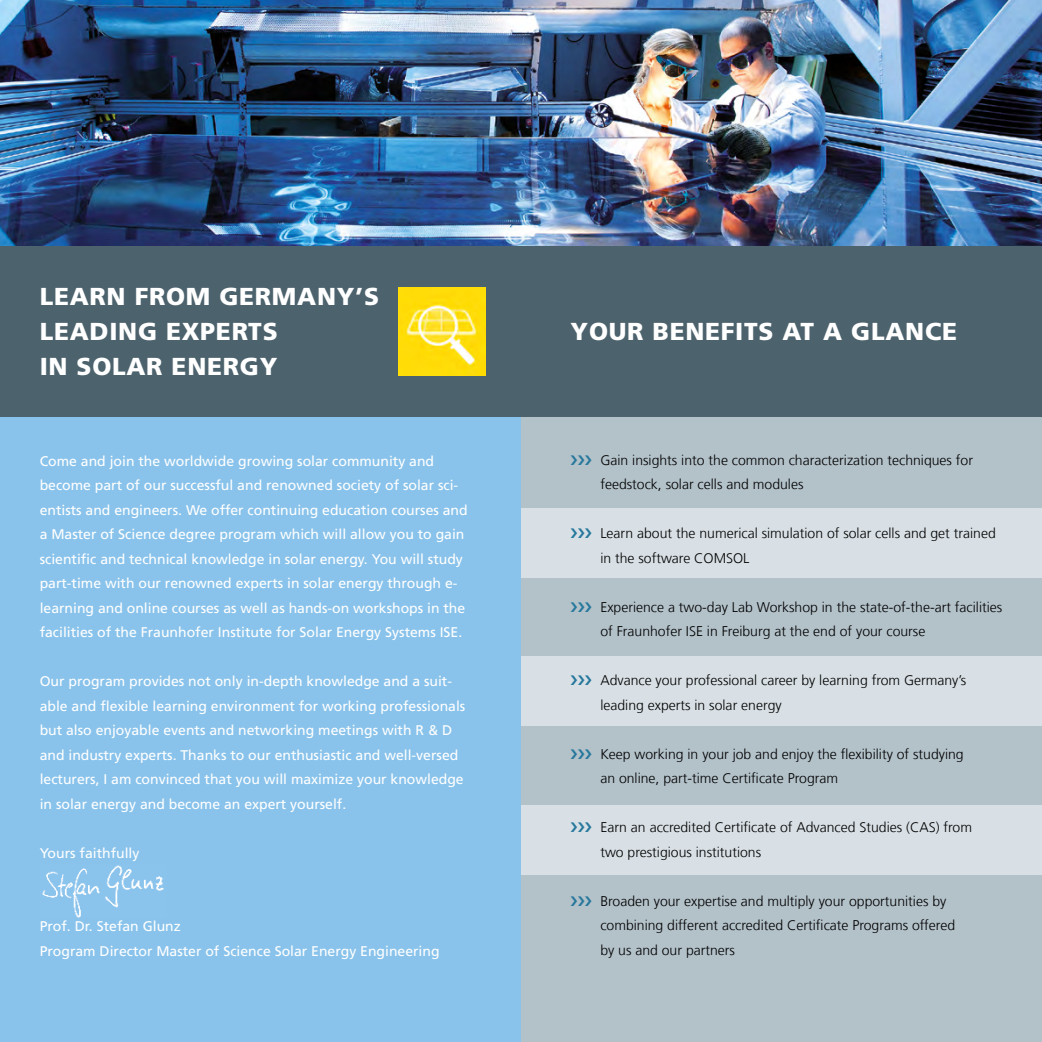
<style>
.page{position:relative;width:1042px;height:1042px;background:#fff}
.page>*{position:absolute;margin:0;border:0;box-sizing:border-box;transform-origin:0 0}
.t1{font:900 24.5px/35px "Frutiger LT Com";letter-spacing:.03em;color:#fff}
.t2{font:14px/24.5px "Frutiger LT Com";color:#fff}
.t3{font:300 14px/24.5px "Frutiger LT Com";color:#000}
</style>
<div class="page">
<div style="left:0;top:417px;width:521px;height:625px;background:#89c3eb"></div>
<div style="left:0;top:245px;width:521px;height:172px;background:#4c626c"></div>
<img style="left:42px;top:865px;width:122px;height:52px">
<img style="left:398px;top:288px;width:88px;height:88px">
<div style="left:521px;top:417px;width:521px;height:625px;background:#b3c1c9"></div>
<div style="left:521px;top:245px;width:521px;height:172px;background:#4c626c"></div>
<div style="left:521px;top:805px;width:521px;height:69px;background:#d8e0e5"></div>
<div style="left:521px;top:657px;width:521px;height:69px;background:#d8e0e5"></div>
<div style="left:521px;top:508px;width:521px;height:70px;background:#d8e0e5"></div>
<img style="left:0;top:0;width:1042px;height:245px">
<h1 class="t1" style="left:40px;top:279px;width:341px">LEARN FROM GERMANY’S<br>LEADING EXPERTS<br>IN SOLAR ENERGY</h1>
<p class="t2" style="left:40px;top:449px;width:429px">Come and join the worldwide growing solar community and become part of our successful and renowned society of solar sci&shy;entists and engineers. We offer continuing education courses and a Master of Science degree program which will allow you to gain scientific and technical knowledge in solar energy. You will study part-time with our renowned experts in solar energy through e&shy;learning and online courses as well as hands-on workshops in the facilities of the Fraunhofer Institute for Solar Energy Systems ISE.</p>
<p class="t2" style="left:40px;top:669px;width:427px">Our program provides not only in-depth knowledge and a suit&shy;able and flexible learning environment for working professionals but also enjoyable events and networking meetings with R &amp; D and industry experts. Thanks to our enthusiastic and well-versed lecturers, I am convinced that you will maximize your knowledge in solar energy and become an expert yourself.</p>
<p class="t2" style="left:40px;top:841px;width:101px">Yours faithfully</p>
<p class="t2" style="left:40px;top:914px;width:401px">Prof. Dr. Stefan Glunz<br>Program Director Master of Science Solar Energy Engineering</p>
<h1 class="t1" style="left:570px;top:314px;width:388px">YOUR BENEFITS AT A GLANCE</h1>
<p class="t3" style="left:600px;top:448px;width:374px">Gain insights into the common characterization techniques for feedstock, solar cells and modules</p>
<p class="t3" style="left:600px;top:521px;width:397px">Learn about the numerical simulation of solar cells and get trained in the software COMSOL</p>
<p class="t3" style="left:600px;top:595px;width:403px">Experience a two-day Lab Workshop in the state-of-the-art facilities of Fraunhofer ISE in Freiburg at the end of your course</p>
<p class="t3" style="left:600px;top:668px;width:367px">Advance your professional career by learning from Germany’s leading experts in solar energy</p>
<p class="t3" style="left:600px;top:742px;width:365px">Keep working in your job and enjoy the flexibility of studying an online, part-time Certificate Program</p>
<p class="t3" style="left:600px;top:815px;width:373px">Earn an accredited Certificate of Advanced Studies (CAS) from two prestigious institutions</p>
<p class="t3" style="left:600px;top:889px;width:356px">Broaden your expertise and multiply your opportunities by combining different accredited Certificate Programs offered by us and our partners</p>
</div>
